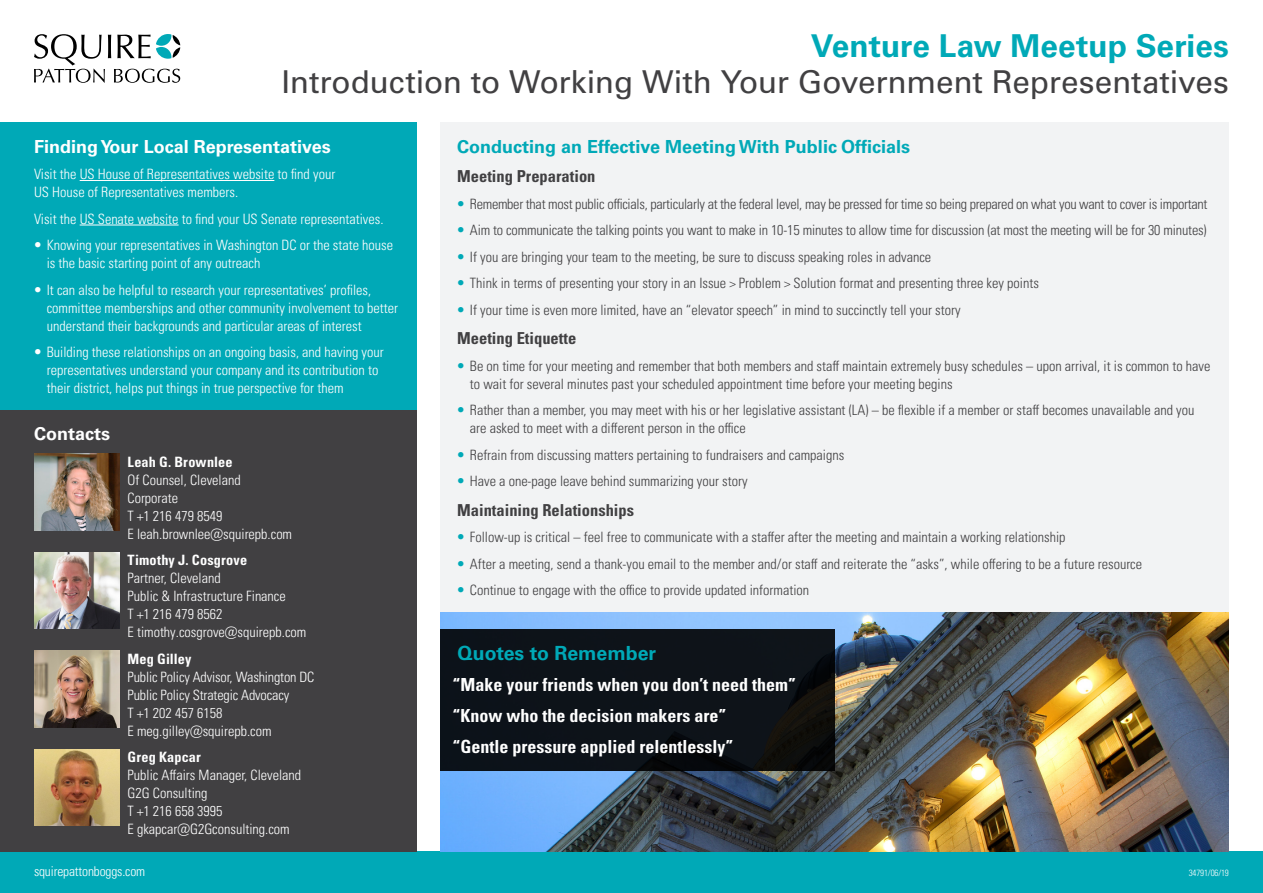
<style>
.page{position:relative;width:1263px;height:893px;background:#fff}
.page>*{position:absolute;margin:0;border:0;box-sizing:border-box;transform-origin:0 0}
.t1{font:31.5px "Univers LTCYR 55 Roman";letter-spacing:-.005em;color:#414042}
.t2{font:700 31.5px "Univers LTCYR 65";color:#00a9b7}
.t3{font:700 19.5px "Univers LTCYR 65";color:#00a9b7}
.t4{font:18px/31px "Univers LTCYR 67 Bold Cond";color:#fff}
.t5{font:700 18px "Univers LTCYR 65";color:#00a9b7}
.t6{font:700 18px "Univers LTCYR 65";color:#fff}
.t7{font:16.5px "Univers LTCYR 67 Bold Cond";color:#414042}
.t8{font:14.25px/18px "Univers LTCYR 47 Light Cond";color:#414042}
.t9{font:14.25px/18px "Univers LTCYR 47 Light Cond";color:#fff}
.t10{font:14.25px "Univers LTCYR 47 Light Cond";letter-spacing:-.02em;color:#414042}
.t11{font:14.25px "Univers LTCYR 67 Bold Cond";letter-spacing:.01em;color:#fff}
.t12{font:13.5px "Univers LTCYR 47 Light Cond";letter-spacing:-.01em;color:#fff}
.t13{font:9px "Univers LTCYR 47 Light Cond";letter-spacing:-.02em;color:#fff}
.s1{font-size:15px}
.s2{font-size:15px;color:#00a9b7}
</style>
<div class="page">
<div style="left:0;top:851px;width:1263px;height:42px;background:#00a9b7"></div>
<svg style="left:34px;top:34px;width:146px;height:49px"></svg>
<img style="left:440px;top:612px;width:789px;height:239px">
<div style="left:0;top:123px;width:417px;height:287px;background:#00a9b7"></div>
<hr style="left:80px;top:180px;width:194px;height:1px;background:#fff">
<hr style="left:80px;top:225px;width:99px;height:1px;background:#fff">
<div style="left:0;top:410px;width:417px;height:441px;background:#414042"></div>
<img style="left:34px;top:454px;width:85px;height:76px">
<img style="left:34px;top:552px;width:85px;height:77px">
<img style="left:34px;top:651px;width:85px;height:76px">
<img style="left:34px;top:749px;width:85px;height:77px">
<div style="left:440px;top:123px;width:789px;height:489px;background:#f2f3f4"></div>
<div style="left:440px;top:629px;width:394px;height:141px;background:linear-gradient(to right,#0c131b,#0e1113)"></div>
<h1 class="t2" style="left:811px;top:24px;width:420px">Venture Law Meetup Series</h1>
<h1 class="t1" style="left:282px;top:60px;width:949px">Introduction to Working With Your Government Representatives</h1>
<p class="t6" style="left:34px;top:134px;width:298px">Finding Your Local Representatives</p>
<p class="t9" style="left:34px;top:164px;width:303px">Visit the US House of Representatives website to find your<br>US House of Representatives members.</p>
<p class="t9" style="left:34px;top:209px;width:351px">Visit the US Senate website to find your US Senate representatives.</p>
<p class="t9" style="left:47px;top:235px;width:348px;text-indent:-13px"><span class="s1">•</span> Knowing your representatives in Washington DC or the state house is the basic starting point of any outreach</p>
<p class="t9" style="left:47px;top:280px;width:353px;text-indent:-13px"><span class="s1">•</span> It can also be helpful to research your representatives’ profiles, committee memberships and other community involvement to better understand their backgrounds and particular areas of interest</p>
<p class="t9" style="left:47px;top:342px;width:338px;text-indent:-13px"><span class="s1">•</span> Building these relationships on an ongoing basis, and having your representatives understand your company and its contribution to their district, helps put things in true perspective for them</p>
<p class="t6" style="left:34px;top:421px;width:78px">Contacts</p>
<p class="t11" style="left:128px;top:453px;width:107px">Leah G. Brownlee</p>
<p class="t9" style="left:128px;top:470px;width:166px">Of Counsel, Cleveland<br>Corporate<br>T +1 216 479 8549<br>E leah.brownlee@squirepb.com</p>
<p class="t11" style="left:128px;top:551px;width:121px">Timothy J. Cosgrove</p>
<p class="t9" style="left:128px;top:568px;width:180px">Partner, Cleveland<br>Public &amp; Infrastructure Finance<br>T +1 216 479 8562<br>E timothy.cosgrove@squirepb.com</p>
<p class="t11" style="left:128px;top:650px;width:65px">Meg Gilley</p>
<p class="t9" style="left:128px;top:667px;width:188px">Public Policy Advisor, Washington DC<br>Public Policy Strategic Advocacy<br>T +1 202 457 6158<br>E meg.gilley@squirepb.com</p>
<p class="t11" style="left:128px;top:748px;width:75px">Greg Kapcar</p>
<p class="t9" style="left:128px;top:765px;width:175px">Public Affairs Manager, Cleveland<br>G2G Consulting<br>T +1 216 658 3995<br>E gkapcar@G2Gconsulting.com</p>
<p class="t12" style="left:34px;top:862px;width:113px">squirepattonboggs.com</p>
<p class="t5" style="left:457px;top:134px;width:454px">Conducting an Effective Meeting With Public Officials</p>
<p class="t7" style="left:457px;top:166px;width:140px">Meeting Preparation</p>
<p class="t10" style="left:457px;top:194px;width:752px"><span class="s2">•</span> Remember that most public officials, particularly at the federal level, may be pressed for time so being prepared on what you want to cover is important</p>
<p class="t8" style="left:457px;top:220px;width:751px"><span class="s2">•</span> Aim to communicate the talking points you want to make in 10-15 minutes to allow time for discussion (at most the meeting will be for 30 minutes)</p>
<p class="t8" style="left:457px;top:247px;width:476px"><span class="s2">•</span> If you are bringing your team to the meeting, be sure to discuss speaking roles in advance</p>
<p class="t8" style="left:457px;top:273px;width:583px"><span class="s2">•</span> Think in terms of presenting your story in an Issue &gt; Problem &gt; Solution format and presenting three key points</p>
<p class="t8" style="left:457px;top:300px;width:505px"><span class="s2">•</span> If your time is even more limited, have an “elevator speech” in mind to succinctly tell your story</p>
<p class="t7" style="left:457px;top:328px;width:121px">Meeting Etiquette</p>
<p class="t8" style="left:470px;top:356px;width:742px;text-indent:-13px"><span class="s2">•</span> Be on time for your meeting and remember that both members and staff maintain extremely busy schedules – upon arrival, it is common to have to wait for several minutes past your scheduled appointment time before your meeting begins</p>
<p class="t8" style="left:470px;top:400px;width:726px;text-indent:-13px"><span class="s2">•</span> Rather than a member, you may meet with his or her legislative assistant (LA) – be flexible if a member or staff becomes unavailable and you are asked to meet with a different person in the office</p>
<p class="t8" style="left:457px;top:445px;width:389px"><span class="s2">•</span> Refrain from discussing matters pertaining to fundraisers and campaigns</p>
<p class="t8" style="left:457px;top:471px;width:292px"><span class="s2">•</span> Have a one-page leave behind summarizing your story</p>
<p class="t7" style="left:457px;top:500px;width:178px">Maintaining Relationships</p>
<p class="t8" style="left:457px;top:527px;width:610px"><span class="s2">•</span> Follow-up is critical – feel free to communicate with a staffer after the meeting and maintain a working relationship</p>
<p class="t8" style="left:457px;top:554px;width:686px"><span class="s2">•</span> After a meeting, send a thank-you email to the member and/or staff and reiterate the “asks”, while offering to be a future resource</p>
<p class="t8" style="left:457px;top:580px;width:353px"><span class="s2">•</span> Continue to engage with the office to provide updated information</p>
<h2 class="t3" style="left:458px;top:640px;width:200px">Quotes to Remember</h2>
<p class="t4" style="left:452px;top:669px;width:345px">“Make your friends when you don’t need them” “Know who the decision makers are”<br>“Gentle pressure applied relentlessly”</p>
<p class="t13" style="left:1189px;top:867px;width:42px">34791/06/19</p>
</div>
